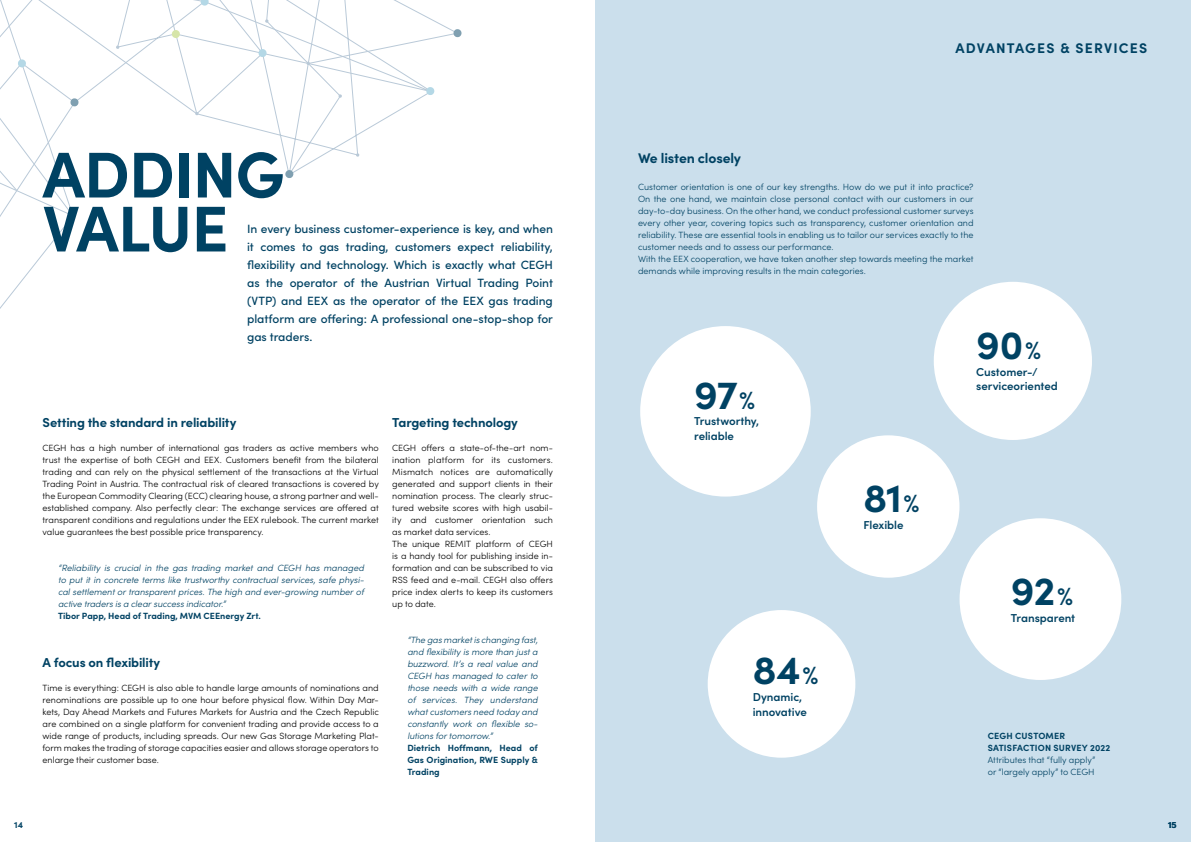
<style>
.page{position:relative;width:1191px;height:842px;background:#fff}
.page>*{position:absolute;margin:0;border:0;box-sizing:border-box;transform-origin:0 0}
.t1{font:700 64.8px/54px "Sofia Pro";letter-spacing:-.02em;color:#004263}
.t2{font:700 40px "Sofia Pro";letter-spacing:-.02em;color:#004263}
.t3{font:700 14px "Sofia Pro";letter-spacing:.085em;color:#004263}
.t4{font:700 14px "Sofia Pro";letter-spacing:-.015em;color:#004263}
.t5{font:700 13px "Sofia Pro";letter-spacing:-.015em;color:#004263}
.t6{font:500 12px/18px "Sofia Pro";letter-spacing:-.005em;color:#004263;text-align:justify}
.t7{font:600 11.5px/14.4px "Sofia Pro";letter-spacing:-.005em;color:#004263}
.t8{font:300 9px/12px "Sofia Pro";color:#000}
.t9{font:300 9px/12px "Sofia Pro";color:#004263}
.t10{font:italic 300 9px/12px "Sofia Pro";color:#004263;text-align:justify}
.t11{font:700 9px/12px "Sofia Pro";color:#004263;text-align:justify}
.t12{font:700 9px/12px "Sofia Pro";letter-spacing:.02em;color:#004263}
.s1{font-weight:900;font-size:25px}
</style>
<div class="page">
<div style="left:595px;top:0;width:596px;height:842px;background:#cbdfec"></div>
<svg style="left:0;top:0;width:434px;height:309px"></svg>
<svg style="left:306px;top:61px;width:4px;height:4px"></svg>
<svg style="left:116px;top:45px;width:4px;height:4px"></svg>
<svg style="left:195px;top:112px;width:4px;height:3px"></svg>
<svg style="left:356px;top:153px;width:3px;height:4px"></svg>
<svg style="left:338px;top:94px;width:4px;height:4px"></svg>
<svg style="left:265px;top:19px;width:4px;height:4px"></svg>
<svg style="left:426px;top:86px;width:9px;height:10px"></svg>
<svg style="left:285px;top:169px;width:9px;height:10px"></svg>
<svg style="left:258px;top:48px;width:9px;height:10px"></svg>
<svg style="left:171px;top:29px;width:9px;height:10px"></svg>
<svg style="left:0;top:0;width:79px;height:307px"></svg>
<svg style="left:200px;top:0;width:9px;height:6px"></svg>
<svg style="left:453px;top:29px;width:9px;height:9px"></svg>
<div style="left:933px;top:282px;width:159px;height:158px;background:#fff;border-radius:50%"></div>
<div style="left:640px;top:326px;width:170px;height:171px;background:#fff;border-radius:50%"></div>
<div style="left:817px;top:435px;width:142px;height:143px;background:#fff;border-radius:50%"></div>
<div style="left:707px;top:610px;width:148px;height:148px;background:#fff;border-radius:50%"></div>
<div style="left:959px;top:518px;width:162px;height:162px;background:#fff;border-radius:50%"></div>
<h1 class="t1" style="left:43px;top:143px;width:244px">ADDING<br>VALUE</h1>
<p class="t6" style="left:247px;top:219px;width:307px">In every business customer-experience is key, and when it comes to gas trading, customers expect reliability, flexibility and technology. Which is exactly what CEGH as the operator of the Austrian Virtual Trading Point (VTP) and EEX as the operator of the EEX gas trading platform are offering: A professional one-stop-shop for gas traders.</p>
<p class="t11" style="left:14px;top:818px;width:10px">14</p>
<h3 class="t5" style="left:43px;top:412px;width:195px">Setting the standard in reliability</h3>
<p class="t8" style="left:43px;top:441px;width:338px">CEGH has a high number of international gas traders as active members who trust the expertise of both CEGH and EEX. Customers benefit from the bilateral trading and can rely on the physical settlement of the transactions at the Virtual Trading Point in Austria. The contractual risk of cleared transactions is covered by the European Commodity Clearing (ECC) clearing house, a strong partner and well-- established company. Also perfectly clear: The exchange services are offered at transparent conditions and regulations under the EEX rulebook. The current market value guarantees the best possible price transparency.</p>
<p class="t10" style="left:58px;top:561px;width:307px">“Reliability is crucial in the gas trading market and CEGH has managed to put it in concrete terms like trustworthy contractual services, safe physi&shy;cal settlement or transparent prices. The high and ever-growing number of active traders is a clear success indicator.”</p>
<p class="t11" style="left:58px;top:609px;width:204px">Tibor Papp, Head of Trading, MVM CEEnergy Zrt.</p>
<h3 class="t5" style="left:43px;top:652px;width:119px">A focus on flexibility</h3>
<p class="t8" style="left:43px;top:681px;width:338px;text-align:justify">Time is everything: CEGH is also able to handle large amounts of nominations and renominations are possible up to one hour before physical flow. Within Day Mar&shy;kets, Day Ahead Markets and Futures Markets for Austria and the Czech Republic are combined on a single platform for convenient trading and provide access to a wide range of products, including spreads. Our new Gas Storage Marketing Plat&shy;form makes the trading of storage capacities easier and allows storage operators to enlarge their customer base.</p>
<h3 class="t5" style="left:392px;top:412px;width:127px">Targeting technology</h3>
<p class="t8" style="left:392px;top:441px;width:162px">CEGH offers a state-of-the-art nom&shy;ination platform for its customers.<br>Mismatch notices are automatically generated and support clients in their nomination process. The clearly struc-- tured website scores with high usabil-- ity and customer orientation such as market data services.<br>The unique REMIT platform of CEGH is a handy tool for publishing inside in&shy;formation and can be subscribed to via RSS feed and e-mail. CEGH also offers price index alerts to keep its customers up to date.</p>
<p class="t10" style="left:407px;top:633px;width:132px">“The gas market is changing fast, and flexibility is more than just a buzzword. It’s a real value and CEGH has managed to cater to those needs with a wide range of services. They understand what customers need today and constantly work on flexible so&shy;lutions for tomorrow.”</p>
<p class="t11" style="left:407px;top:741px;width:132px">Dietrich Hoffmann, Head of Gas Origination, RWE Supply &amp; Trading</p>
<h3 class="t3" style="left:955px;top:37px;width:193px">ADVANTAGES &amp; SERVICES</h3>
<h3 class="t4" style="left:638px;top:147px;width:105px">We listen closely</h3>
<p class="t9" style="left:638px;top:180px;width:337px">Customer orientation is one of our key strengths. How do we put it into practice?<br>On the one hand, we maintain close personal contact with our customers in our day-to-day business. On the other hand, we conduct professional customer surveys every other year, covering topics such as transparency, customer orientation and reliability. These are essential tools in enabling us to tailor our services exactly to the customer needs and to assess our performance.<br>With the EEX cooperation, we have taken another step towards meeting the market demands while improving results in the main categories.</p>
<h2 class="t2" style="left:694px;top:364px;width:63px">97<span class="s1">%</span></h2>
<p class="t7" style="left:694px;top:413px;width:66px">Trustworthy, reliable</p>
<h2 class="t2" style="left:863px;top:467px;width:58px">81<span class="s1">%</span></h2>
<p class="t7" style="left:863px;top:517px;width:42px">Flexible</p>
<h2 class="t2" style="left:752px;top:639px;width:67px">84<span class="s1">%</span></h2>
<p class="t7" style="left:752px;top:689px;width:56px">Dynamic, innovative</p>
<h2 class="t2" style="left:976px;top:314px;width:66px">90<span class="s1">%</span></h2>
<p class="t7" style="left:976px;top:364px;width:83px">Customer-/ serviceoriented</p>
<h2 class="t2" style="left:1011px;top:560px;width:64px">92<span class="s1">%</span></h2>
<p class="t7" style="left:1011px;top:610px;width:66px">Transparent</p>
<p class="t12" style="left:987px;top:729px;width:124px">CEGH CUSTOMER<br>SATISFACTION SURVEY 2022</p>
<p class="t9" style="left:987px;top:753px;width:109px">Attributes that “fully apply” or “largely apply” to CEGH</p>
<p class="t11" style="left:1168px;top:818px;width:10px">15</p>
</div>
